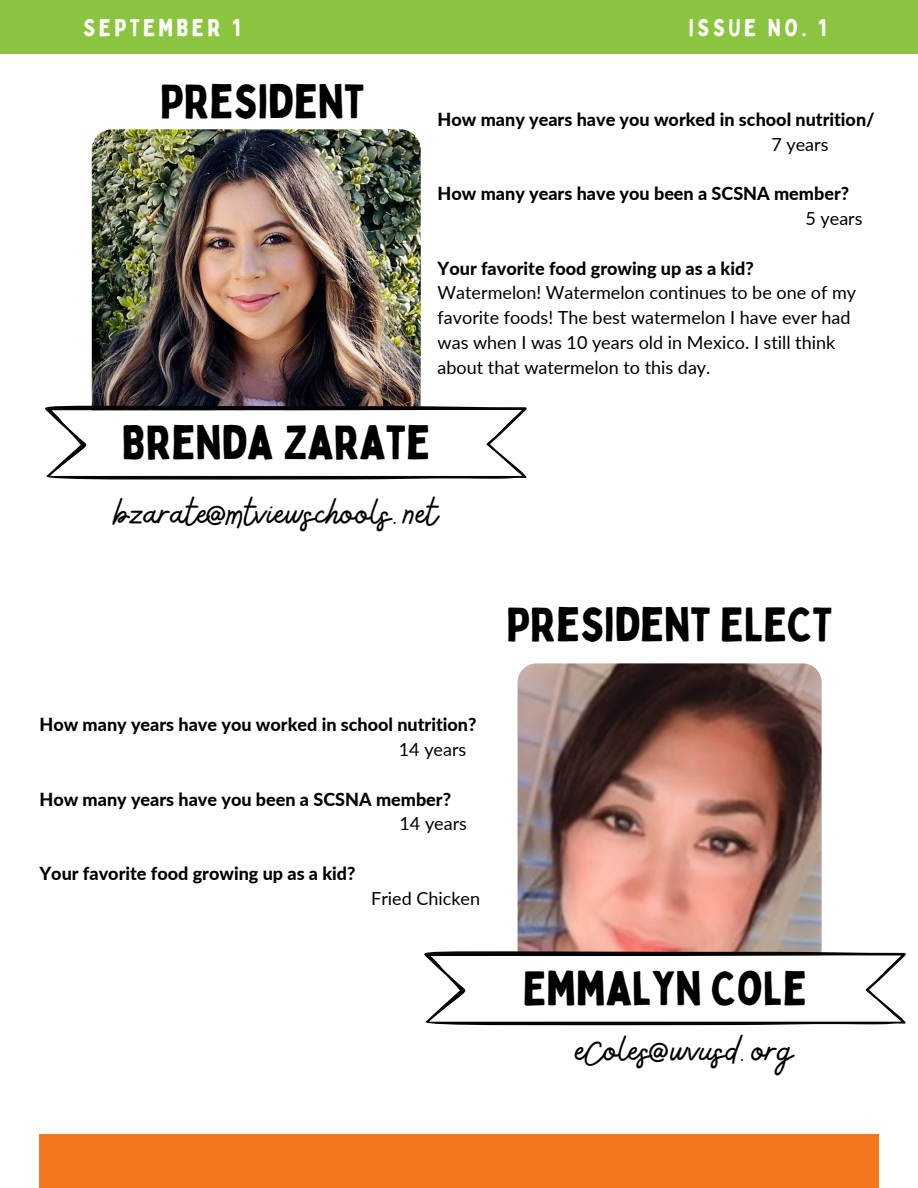
<style>
.page{position:relative;width:918px;height:1188px;background:#fff}
.page>*{position:absolute;margin:0;border:0;box-sizing:border-box;transform-origin:0 0}
.t1{font:47.25px "Bobby Jones";color:#000}
.t2{font:40.5px "Bellaboo";color:#000}
.t3{font:24px "Bobby Jones";letter-spacing:.14em;color:#fff}
.t4{font:800 18px "Lato";color:#000}
.t5{font:18px/24.8px "Lato";color:#000}
</style>
<div class="page">
<div style="left:39px;top:1134px;width:840px;height:54px;background:#f47520"></div>
<div style="left:0;top:0;width:918px;height:54px;background:#8bc53f"></div>
<img style="left:92px;top:129px;width:329px;height:329px;border-radius:20px">
<img style="left:518px;top:663px;width:304px;height:304px;border-radius:19px">
<svg style="left:424px;top:949px;width:482px;height:77px"></svg>
<svg style="left:45px;top:403px;width:482px;height:77px"></svg>
<h3 class="t3" style="left:83px;top:13px;width:158px">SEPTEMBER 1</h3>
<h3 class="t3" style="left:689px;top:13px;width:139px">ISSUE NO. 1</h3>
<h1 class="t1" style="left:160px;top:72px;width:206px">PRESIDENT</h1>
<p class="t4" style="left:438px;top:108px;width:439px">How many years have you worked in school nutrition/</p>
<p class="t5" style="left:771px;top:132px;width:59px">7 years</p>
<p class="t4" style="left:438px;top:183px;width:413px">How many years have you been a SCSNA member?</p>
<p class="t5" style="left:806px;top:206px;width:59px">5 years</p>
<p class="t4" style="left:438px;top:257px;width:318px">Your favorite food growing up as a kid?</p>
<p class="t5" style="left:438px;top:280px;width:420px">Watermelon! Watermelon continues to be one of my favorite foods! The best watermelon I have ever had was when I was 10 years old in Mexico. I still think about that watermelon to this day.</p>
<h1 class="t1" style="left:122px;top:413px;width:310px">BRENDA ZARATE</h1>
<h2 class="t2" style="left:114px;top:487px;width:325px">bzarate@mtviewschools.net</h2>
<h1 class="t1" style="left:507px;top:595px;width:327px">PRESIDENT ELECT</h1>
<p class="t4" style="left:39px;top:714px;width:439px">How many years have you worked in school nutrition?</p>
<p class="t5" style="left:399px;top:737px;width:69px">14 years</p>
<p class="t4" style="left:39px;top:788px;width:413px">How many years have you been a SCSNA member?</p>
<p class="t5" style="left:400px;top:811px;width:69px">14 years</p>
<p class="t4" style="left:39px;top:862px;width:318px">Your favorite food growing up as a kid?</p>
<p class="t5" style="left:371px;top:885px;width:110px">Fried Chicken</p>
<h1 class="t1" style="left:523px;top:959px;width:286px">EMMALYN COLE</h1>
<h2 class="t2" style="left:574px;top:1024px;width:220px">eColes@wvusd.org</h2>
</div>
